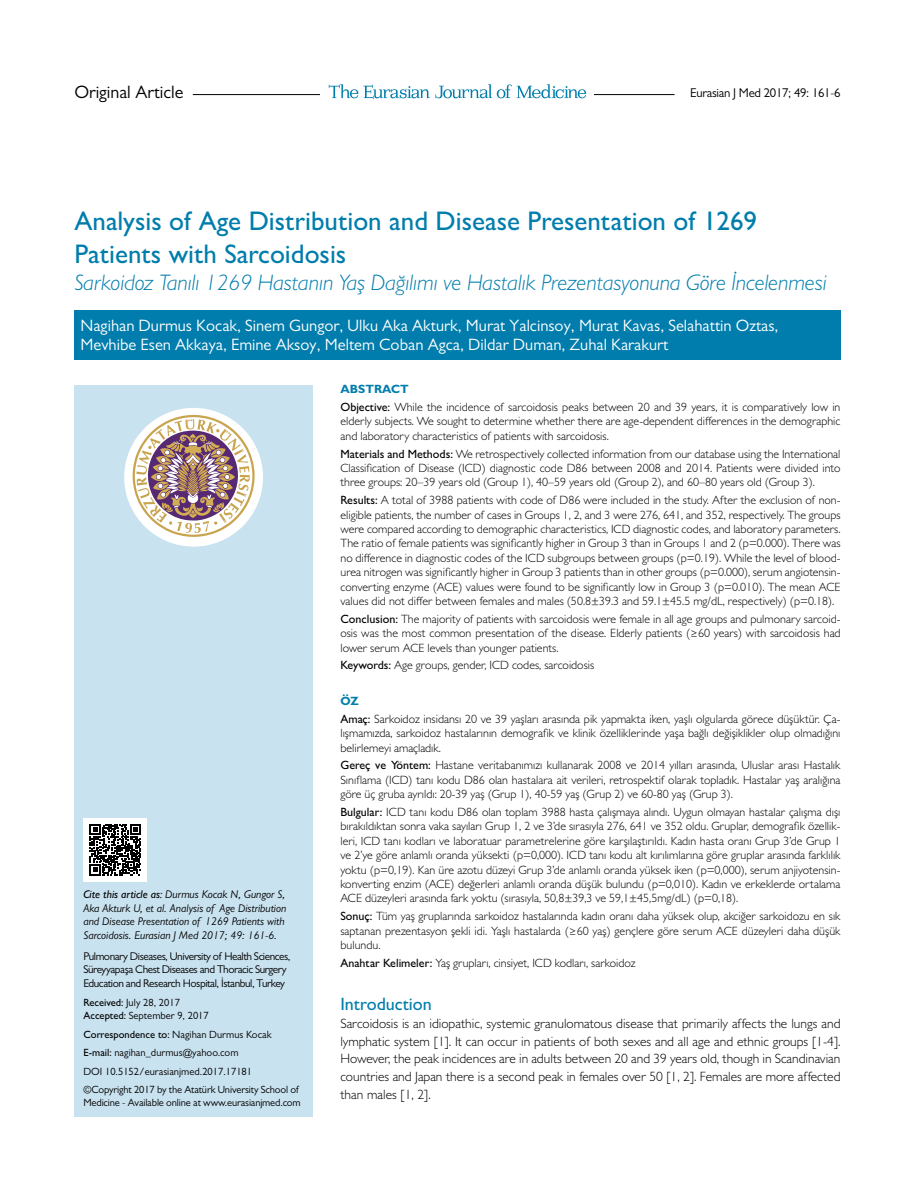
<style>
.page{position:relative;width:915px;height:1191px;background:#fff}
.page>*{position:absolute;margin:0;border:0;box-sizing:border-box;transform-origin:0 0}
.t1{font:500 27px/32.4px "Gill Sans MT Pro";color:#007dac}
.t2{font:italic 300 22.5px "Gill Sans MT Pro";color:#007dac}
.t3{font:18px "Gill Sans MT Pro";color:#000}
.t4{font:500 18px "Gill Sans MT Pro";color:#007dac}
.t5{font:16.5px/19.8px "Gill Sans MT Pro";color:#fff}
.t6{font:300 13.5px/17.7px "Gill Sans MT Pro";color:#000;text-align:justify}
.t7{font:12.75px "Gill Sans MT Pro";letter-spacing:-.02em;color:#000}
.t8{font:300 12px/14.4px "Gill Sans MT Pro";color:#000;text-align:justify}
.t9{font:italic 11.25px/13.5px "Gill Sans MT Pro";color:#000}
.t10{font:11.25px/13.5px "Gill Sans MT Pro";letter-spacing:-.04em;color:#000}
.t11{font:10.5px/18.6px "Gill Sans MT Pro";letter-spacing:-.005em;color:#000}
.s1{font-weight:500}
.s2{font-weight:700;color:#007dac}
</style>
<div class="page">
<div style="left:74px;top:385px;width:239px;height:731px;background:#c9e2ef"></div>
<hr style="left:193px;top:94px;width:481px;height:1px;background:#000">
<div style="left:320px;top:80px;width:273px;height:25px;background:#fff"></div>
<svg style="left:328px;top:84px;width:101px;height:15px"></svg>
<svg style="left:435px;top:84px;width:151px;height:14px"></svg>
<div style="left:83px;top:817px;width:64px;height:64px;background:#fff"></div>
<svg style="left:90px;top:824px;width:51px;height:51px"></svg>
<div style="left:74px;top:310px;width:766px;height:49px;background:#007dac"></div>
<div style="left:124px;top:408px;width:139px;height:138px;background:#fff;border-radius:50%"></div>
<svg style="left:132px;top:415px;width:122px;height:122px"></svg>
<h3 class="t3" style="left:74px;top:81px;width:110px">Original Article</h3>
<p class="t7" style="left:690px;top:85px;width:152px">Eurasian J Med 2017; 49: 161-6</p>
<h1 class="t1" style="left:74px;top:205px;width:684px">Analysis of Age Distribution and Disease Presentation of 1269<br>Patients with Sarcoidosis</h1>
<h2 class="t2" style="left:74px;top:269px;width:753px">Sarkoidoz Tanılı 1269 Hastanın Yaş Dağılımı ve Hastalık Prezentasyonuna Göre İncelenmesi</h2>
<h3 class="t5" style="left:80px;top:315px;width:699px">Nagihan Durmus Kocak, Sinem Gungor, Ulku Aka Akturk, Murat Yalcinsoy, Murat Kavas, Selahattin Oztas,<br>Mevhibe Esen Akkaya, Emine Aksoy, Meltem Coban Agca, Dildar Duman, Zuhal Karakurt</h3>
<p class="t9" style="left:83px;top:887px;width:204px"><span class="s1">Cite this article as:</span> Durmus Kocak N, Gungor S, Aka Akturk U, et al. Analysis of Age Distribution and Disease Presentation of 1269 Patients with Sarcoidosis. Eurasian J Med 2017; 49: 161-6.</p>
<p class="t10" style="left:83px;top:949px;width:208px">Pulmonary Diseases, University of Health Sciences,<br>Süreyyapaşa Chest Diseases and Thoracic Surgery<br>Education and Research Hospital, İstanbul, Turkey</p>
<p class="t11" style="left:83px;top:996px;width:127px;line-height:12.6px"><span class="s1">Received:</span> July 28, 2017<br><span class="s1">Accepted:</span> September 9, 2017</p>
<p class="t11" style="left:83px;top:1024px;width:217px"><span class="s1">Correspondence to:</span> Nagihan Durmus Kocak <span class="s1">E-mail:</span> nagihan_durmus@yahoo.com<br>DOI 10.5152/eurasianjmed.2017.17181 ©Copyright 2017 by the Atatürk University School of</p>
<p class="t11" style="left:83px;top:1093px;width:219px">Medicine - Available online at www.eurasianjmed.com</p>
<p class="t8" style="left:340px;top:380px;width:501px;line-height:17.9px"><span class="s2">ABSTRACT<br></span><span class="s1">Objective:</span> While the incidence of sarcoidosis peaks between 20 and 39 years, it is comparatively low in</p>
<p class="t8" style="left:340px;top:414px;width:501px">elderly subjects. We sought to determine whether there are age-dependent differences in the demographic and laboratory characteristics of patients with sarcoidosis.</p>
<p class="t8" style="left:340px;top:446px;width:501px"><span class="s1">Materials and Methods:</span> We retrospectively collected information from our database using the International Classification of Disease (ICD) diagnostic code D86 between 2008 and 2014. Patients were divided into three groups: 20–39 years old (Group 1), 40–59 years old (Group 2), and 60–80 years old (Group 3).</p>
<p class="t8" style="left:340px;top:493px;width:501px"><span class="s1">Results:</span> A total of 3988 patients with code of D86 were included in the study. After the exclusion of non&shy;eligible patients, the number of cases in Groups 1, 2, and 3 were 276, 641, and 352, respectively. The groups were compared according to demographic characteristics, ICD diagnostic codes, and laboratory parameters.<br>The ratio of female patients was significantly higher in Group 3 than in Groups 1 and 2 (p=0.000). There was no difference in diagnostic codes of the ICD subgroups between groups (p=0.19). While the level of blood&shy;urea nitrogen was significantly higher in Group 3 patients than in other groups (p=0.000), serum angiotensin&shy;converting enzyme (ACE) values were found to be significantly low in Group 3 (p=0.010). The mean ACE values did not differ between females and males (50.8±39.3 and 59.1±45.5 mg/dL, respectively) (p=0.18).</p>
<p class="t8" style="left:340px;top:611px;width:501px"><span class="s1">Conclusion:</span> The majority of patients with sarcoidosis were female in all age groups and pulmonary sarcoid&shy;osis was the most common presentation of the disease. Elderly patients (≥60 years) with sarcoidosis had lower serum ACE levels than younger patients.</p>
<p class="t8" style="left:340px;top:658px;width:255px"><span class="s1">Keywords:</span> Age groups, gender, ICD codes, sarcoidosis</p>
<p class="t8" style="left:340px;top:692px;width:501px;line-height:17.9px"><span class="s2">ÖZ<br></span><span class="s1">Amaç:</span> Sarkoidoz insidansı 20 ve 39 yaşları arasında pik yapmakta iken, yaşlı olgularda görece düşüktür. Ça-</p>
<p class="t8" style="left:340px;top:726px;width:501px">lışmamızda, sarkoidoz hastalarının demografik ve klinik özelliklerinde yaşa bağlı değişiklikler olup olmadığını belirlemeyi amaçladık.</p>
<p class="t8" style="left:340px;top:758px;width:501px"><span class="s1">Gereç ve Yöntem:</span> Hastane veritabanımızı kullanarak 2008 ve 2014 yılları arasında, Uluslar arası Hastalık Sınıflama (ICD) tanı kodu D86 olan hastalara ait verileri, retrospektif olarak topladık. Hastalar yaş aralığına göre üç gruba ayrıldı: 20-39 yaş (Grup 1), 40-59 yaş (Grup 2) ve 60-80 yaş (Grup 3).</p>
<p class="t8" style="left:340px;top:804px;width:501px"><span class="s1">Bulgular:</span> ICD tanı kodu D86 olan toplam 3988 hasta çalışmaya alındı. Uygun olmayan hastalar çalışma dışı bırakıldıktan sonra vaka sayıları Grup 1, 2 ve 3’de sırasıyla 276, 641 ve 352 oldu. Gruplar, demografik özellik&shy;leri, ICD tanı kodları ve laboratuar parametrelerine göre karşılaştırıldı. Kadın hasta oranı Grup 3’de Grup 1 ve 2’ye göre anlamlı oranda yüksekti (p=0,000). ICD tanı kodu alt kırılımlarına göre gruplar arasında farklılık yoktu (p=0,19). Kan üre azotu düzeyi Grup 3’de anlamlı oranda yüksek iken (p=0,000), serum anjiyotensin&shy;konverting enzim (ACE) değerleri anlamlı oranda düşük bulundu (p=0,010). Kadın ve erkeklerde ortalama ACE düzeyleri arasında fark yoktu (sırasıyla, 50,8±39,3 ve 59,1±45,5mg/dL) (p=0,18).</p>
<p class="t8" style="left:340px;top:909px;width:501px"><span class="s1">Sonuç:</span> Tüm yaş gruplarında sarkoidoz hastalarında kadın oranı daha yüksek olup, akciğer sarkoidozu en sık saptanan prezentasyon şekli idi. Yaşlı hastalarda (≥60 yaş) gençlere göre serum ACE düzeyleri daha düşük bulundu.</p>
<p class="t8" style="left:340px;top:955px;width:296px"><span class="s1">Anahtar Kelimeler:</span> Yaş grupları, cinsiyet, ICD kodları, sarkoidoz</p>
<h3 class="t4" style="left:340px;top:993px;width:93px">Introduction</h3>
<p class="t6" style="left:340px;top:1014px;width:501px">Sarcoidosis is an idiopathic, systemic granulomatous disease that primarily affects the lungs and lymphatic system [1]. It can occur in patients of both sexes and all age and ethnic groups [1-4].<br>However, the peak incidences are in adults between 20 and 39 years old, though in Scandinavian countries and Japan there is a second peak in females over 50 [1, 2]. Females are more affected than males [1, 2].</p>
</div>
